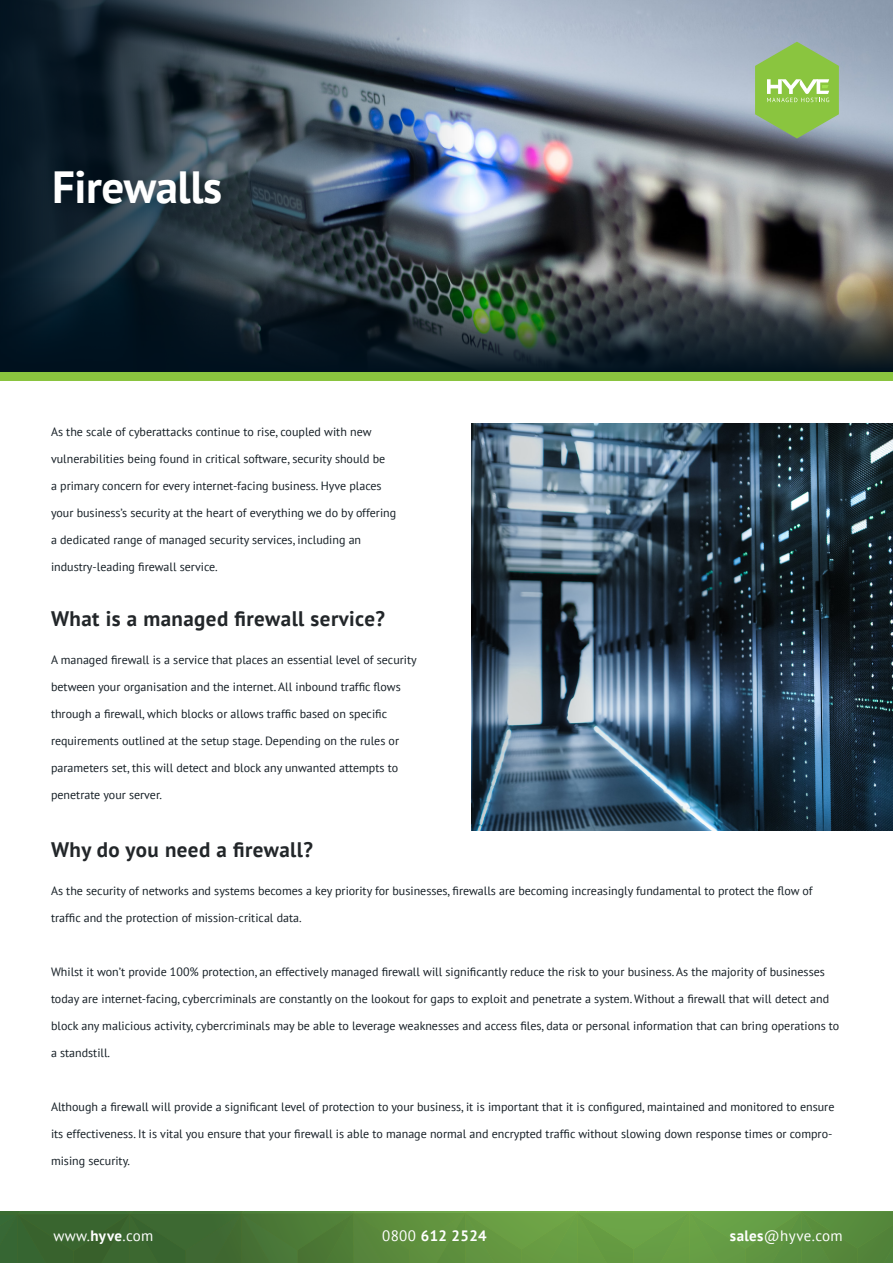
<style>
.page{position:relative;width:893px;height:1263px;background:#fff}
.page>*{position:absolute;margin:0;border:0;box-sizing:border-box;transform-origin:0 0}
.t1{font:700 45px "PT Sans";letter-spacing:-.01em;color:#fff}
.Paragraph{font:700 21px "PT Sans";letter-spacing:.02em;color:#222629}
.t2{font:15px "PT Sans";letter-spacing:.025em;color:#fff}
.t3{font:700 15px "PT Sans";letter-spacing:.025em;color:#fff}
.Paragraph-2{font:12px "PT Sans";color:#151e25}
.s1{font-weight:700}
.s2{font-weight:400}
</style>
<div class="page">
<img style="left:469px;top:0;width:424px;height:278px">
<svg style="left:0;top:0;width:469px;height:278px;background:#384755"></svg>
<svg style="left:0;top:278px;width:893px;height:94px;background:#202e32"></svg>
<svg style="left:755px;top:42px;width:84px;height:96px;background:#94c068"></svg>
<div style="left:0;top:372px;width:893px;height:9px;background:#8ac43f"></div>
<img style="left:471px;top:423px;width:422px;height:408px">
<svg style="left:0;top:1212px;width:893px;height:51px;background:#54853b"></svg>
<p class="t1" style="left:52px;top:158px;width:172px">Firewalls</p>
<p class="Paragraph-2" style="left:51px;top:424px;width:322px">As the scale of cyberattacks continue to rise, coupled with new</p>
<p class="Paragraph-2" style="left:51px;top:451px;width:336px">vulnerabilities being found in critical software, security should be</p>
<p class="Paragraph-2" style="left:51px;top:478px;width:332px">a primary concern for every internet-facing business. Hyve places</p>
<p class="Paragraph-2" style="left:51px;top:505px;width:347px">your business’s security at the heart of everything we do by offering</p>
<p class="Paragraph-2" style="left:51px;top:532px;width:312px">a dedicated range of managed security services, including an</p>
<p class="Paragraph-2" style="left:51px;top:559px;width:168px">industry-leading firewall service.</p>
<p class="Paragraph" style="left:51px;top:605px;width:336px">What is a managed firewall service?</p>
<p class="Paragraph-2" style="left:51px;top:652px;width:367px">A managed firewall is a service that places an essential level of security</p>
<p class="Paragraph-2" style="left:51px;top:679px;width:351px">between your organisation and the internet. All inbound traffic flows</p>
<p class="Paragraph-2" style="left:51px;top:706px;width:338px">through a firewall, which blocks or allows traffic based on specific</p>
<p class="Paragraph-2" style="left:51px;top:733px;width:350px">requirements outlined at the setup stage. Depending on the rules or</p>
<p class="Paragraph-2" style="left:51px;top:760px;width:349px">parameters set, this will detect and block any unwanted attempts to</p>
<p class="Paragraph-2" style="left:51px;top:787px;width:112px">penetrate your server.</p>
<p class="Paragraph" style="left:51px;top:835px;width:263px">Why do you need a firewall?</p>
<p class="Paragraph-2" style="left:51px;top:883px;width:763px">As the security of networks and systems becomes a key priority for businesses, firewalls are becoming increasingly fundamental to protect the flow of</p>
<p class="Paragraph-2" style="left:51px;top:910px;width:252px">traffic and the protection of mission-critical data.</p>
<p class="Paragraph-2" style="left:51px;top:964px;width:775px">Whilst it won’t provide 100% protection, an effectively managed firewall will significantly reduce the risk to your business. As the majority of businesses</p>
<p class="Paragraph-2" style="left:51px;top:991px;width:780px">today are internet-facing, cybercriminals are constantly on the lookout for gaps to exploit and penetrate a system. Without a firewall that will detect and</p>
<p class="Paragraph-2" style="left:51px;top:1018px;width:790px">block any malicious activity, cybercriminals may be able to leverage weaknesses and access files, data or personal information that can bring operations to</p>
<p class="Paragraph-2" style="left:51px;top:1045px;width:61px">a standstill.</p>
<p class="Paragraph-2" style="left:51px;top:1099px;width:785px">Although a firewall will provide a significant level of protection to your business, it is important that it is configured, maintained and monitored to ensure</p>
<p class="Paragraph-2" style="left:51px;top:1126px;width:783px">its effectiveness. It is vital you ensure that your firewall is able to manage normal and encrypted traffic without slowing down response times or compro-</p>
<p class="Paragraph-2" style="left:51px;top:1153px;width:80px">mising security.</p>
<p class="t2" style="left:54px;top:1226px;width:101px">www.<span class="s1">hyve</span>.com</p>
<p class="t3" style="left:382px;top:1225px;width:106px"><span class="s2">0800</span> 612 2524</p>
<p class="t2" style="left:730px;top:1226px;width:114px"><span class="s1">sales</span>@hyve.com</p>
</div>
